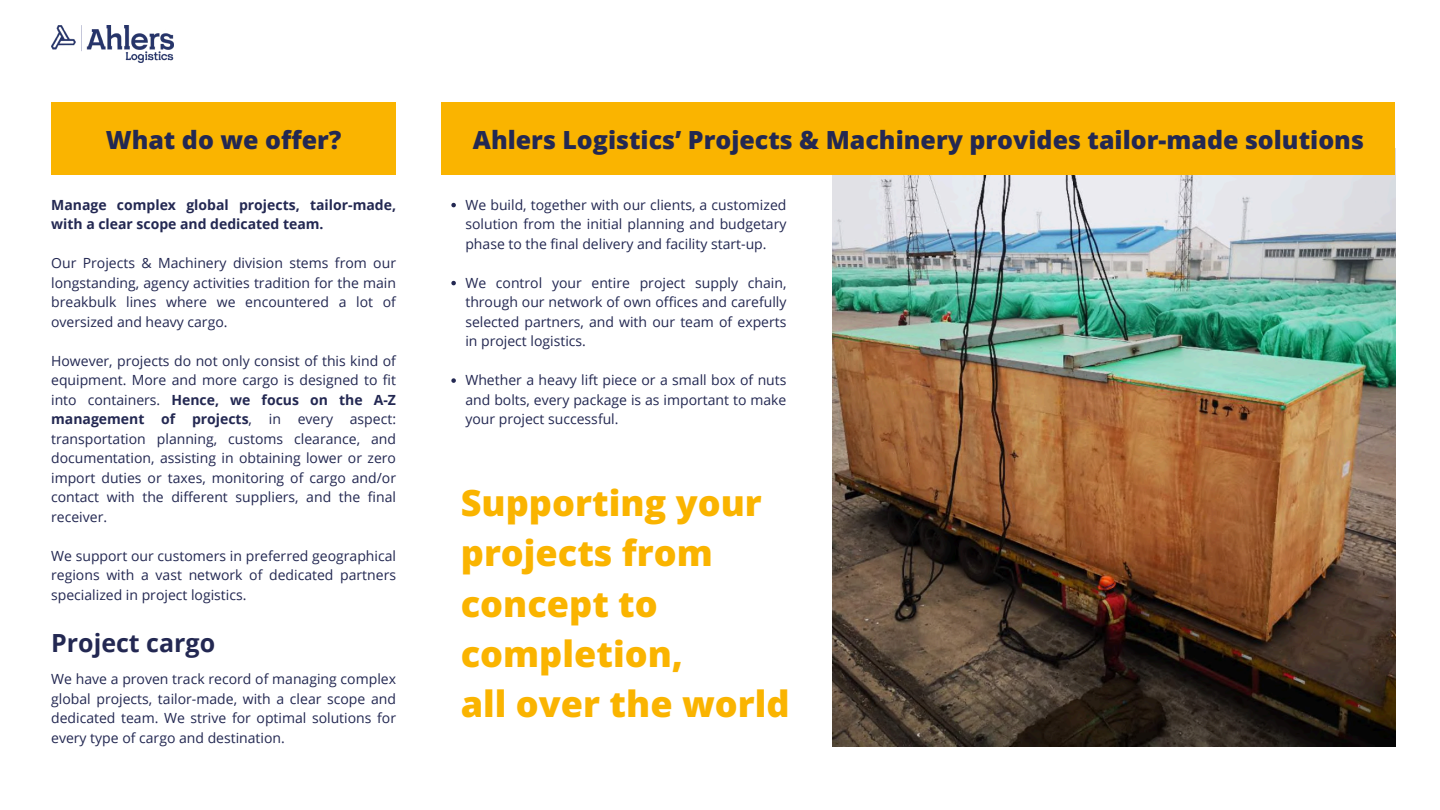
<style>
.page{position:relative;width:1440px;height:810px;background:#fff}
.page>*{position:absolute;margin:0;border:0;box-sizing:border-box;transform-origin:0 0}
.t1{font:800 36.1px/50.2px "Open Sans";color:#fab400}
.t2{font:800 25px "Open Sans";color:#232852}
.t3{font:700 25px "Open Sans";color:#232852}
.t4{font:14px/19.5px "Open Sans";color:#232852;text-align:justify}
.t5{font:700 14px/19.5px "Open Sans";color:#232852}
.s1{font-weight:700}
</style>
<div class="page">
<div style="left:51px;top:103px;width:345px;height:72px;background:#fab400"></div>
<img style="left:51px;top:25px;width:122px;height:37px">
<img style="left:832px;top:148px;width:564px;height:598px">
<div style="left:442px;top:103px;width:953px;height:72px;background:#fab400"></div>
<svg style="left:451px;top:203px;width:5px;height:4px"></svg>
<svg style="left:451px;top:281px;width:5px;height:4px"></svg>
<svg style="left:451px;top:378px;width:5px;height:5px"></svg>
<h3 class="t2" style="left:106px;top:122px;width:237px">What do we offer?</h3>
<p class="t5" style="left:51px;top:194px;width:346px">Manage complex global projects, tailor-made, with a clear scope and dedicated team.</p>
<p class="t4" style="left:51px;top:253px;width:346px">Our Projects &amp; Machinery division stems from our longstanding, agency activities tradition for the main breakbulk lines where we encountered a lot of oversized and heavy cargo.</p>
<p class="t4" style="left:51px;top:350px;width:346px">However, projects do not only consist of this kind of equipment. More and more cargo is designed to fit into containers. <span class="s1">Hence, we focus on the A-Z management of projects</span>, in every aspect: transportation planning, customs clearance, and documentation, assisting in obtaining lower or zero import duties or taxes, monitoring of cargo and/or contact with the different suppliers, and the final receiver.</p>
<p class="t4" style="left:51px;top:545px;width:346px">We support our customers in preferred geographical regions with a vast network of dedicated partners specialized in project logistics.</p>
<p class="t3" style="left:51px;top:625px;width:166px">Project cargo</p>
<p class="t4" style="left:51px;top:669px;width:346px">We have a proven track record of managing complex global projects, tailor-made, with a clear scope and dedicated team. We strive for optimal solutions for every type of cargo and destination.</p>
<p class="t2" style="left:473px;top:122px;width:893px">Ahlers Logistics’ Projects &amp; Machinery provides tailor-made solutions</p>
<p class="t4" style="left:465px;top:194px;width:323px">We build, together with our clients, a customized solution from the initial planning and budgetary phase to the final delivery and facility start-up.</p>
<p class="t4" style="left:465px;top:272px;width:323px">We control your entire project supply chain, through our network of own offices and carefully selected partners, and with our team of experts in project logistics.</p>
<p class="t4" style="left:465px;top:370px;width:323px">Whether a heavy lift piece or a small box of nuts and bolts, every package is as important to make your project successful.</p>
<p class="t1" style="left:461px;top:477px;width:303px">Supporting your projects from concept to completion,</p>
<h1 class="t1" style="left:461px;top:678px;width:330px">all over the world</h1>
</div>
